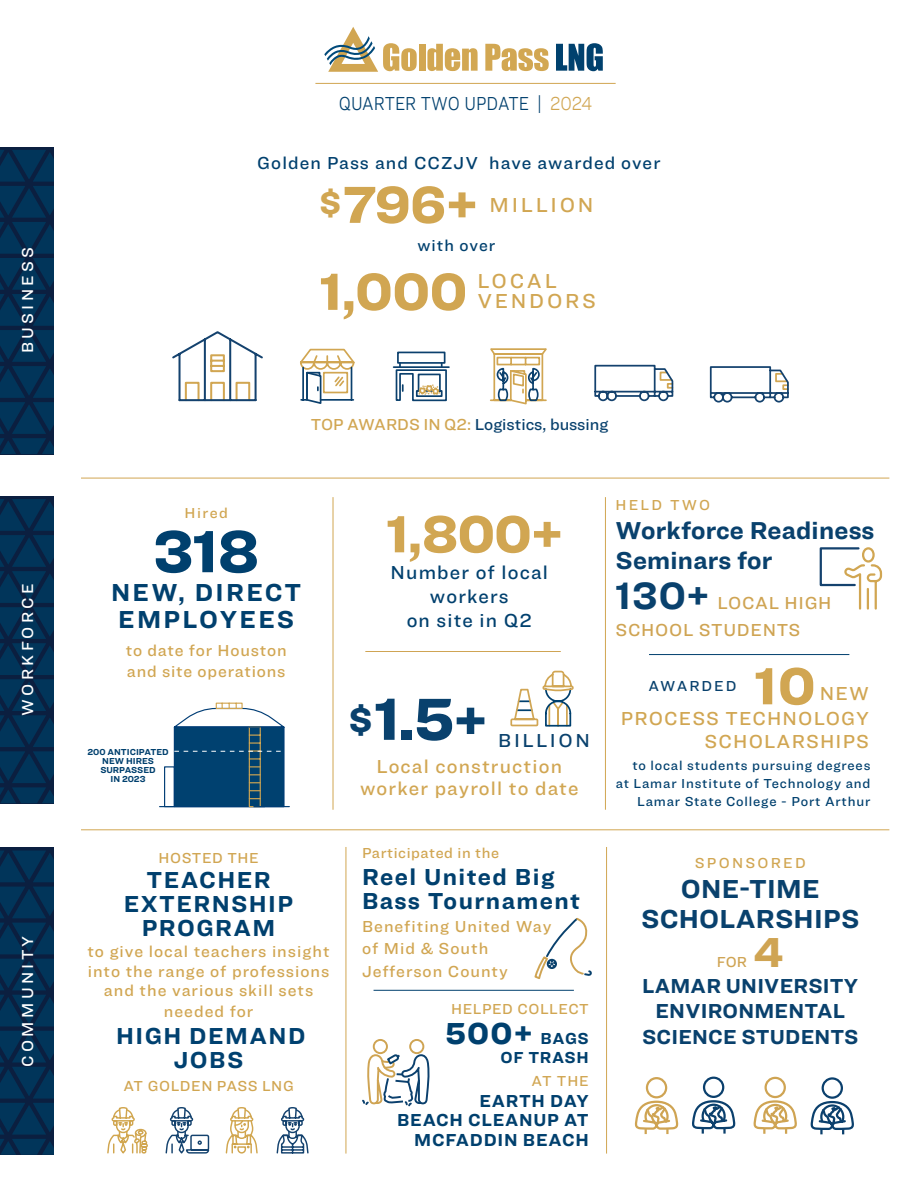
<style>
.page{position:relative;width:918px;height:1188px;background:#fff}
.page>*{position:absolute;margin:0;border:0;box-sizing:border-box;transform-origin:0 0}
.t1{font:900 61.5px "Ringside";color:#09416d}
.t2{font:900 61.5px "Ringside";color:#00406e}
.t3{font:900 54px "Ringside";letter-spacing:-.01em;color:#d1a652}
.t4{font:900 43.5px "Ringside";color:#cfa453}
.t5{font:900 31.5px "Ringside";color:#00406e}
.t6{font:700 27px "Ringside";letter-spacing:.01em;color:#09416d}
.t7{font:700 25.5px "Ringside";letter-spacing:.09em;color:#00406e}
.t8{font:700 25.35px/30px "Ringside";letter-spacing:.01em;color:#09416d}
.t9{font:700 24px/24px "Ringside";letter-spacing:.06em;color:#00406e}
.t10{font:700 24px/24px "Ringside";letter-spacing:.06em;color:#004170;text-align:center}
.t11{font:700 21px "Ringside";letter-spacing:.01em;color:#09416d}
.t12{font:500 21px "Ringside";letter-spacing:.13em;color:#d1a652}
.t13{font:500 19.5px "Ringside";letter-spacing:.06em;color:#d1a652}
.t14{font:500 19.5px "Ringside";letter-spacing:.06em;color:#00406e}
.t15{font:300 19.5px "Ringside";letter-spacing:-.005em;color:#00406e;scale:.85 1}
.t16{font:500 19.5px "Ringside";letter-spacing:.13em;color:#09416d}
.t17{font:700 18px "Ringside";letter-spacing:.04em;color:#00406e}
.t18{font:500 18px "Ringside";letter-spacing:.06em;color:#00406e}
.t19{font:500 18px/27px "Ringside";letter-spacing:.04em;color:#cfa453}
.t20{font:500 16.5px/19.5px "Ringside";letter-spacing:.06em;color:#d1a652;text-align:center}
.t21{font:500 16.5px "Ringside";color:#09416d}
.t22{font:500 16.5px "Ringside";letter-spacing:.2em;color:#fff}
.t23{font:500 16.5px "Ringside";letter-spacing:.06em;color:#00406e}
.t24{font:700 16.5px "Ringside";letter-spacing:.04em;color:#00406e}
.t25{font:500 15px "Ringside";letter-spacing:.04em;color:#d1a652}
.t26{font:500 15px "Ringside";letter-spacing:.15em;color:#d1a652}
.t27{font:500 15px "Ringside";letter-spacing:.13em;color:#09416d}
.t28{font:500 15px "Ringside";color:#cfa453}
.t29{font:500 13.5px "Ringside";letter-spacing:.06em;color:#00406e}
.t30{font:700 9px "Ringside";color:#00406e}
.s1{color:#d1a652}
.s2{font-size:36px}
.s3{font-size:57px}
.s4{font-weight:700;font-size:16.5px}
.s5{font-weight:700;font-size:39.45px;color:#09416d}
</style>
<div class="page">
<div style="left:419px;top:44px;width:7px;height:27px;background:#d2a752"></div>
<svg style="left:427px;top:44px;width:51px;height:27px"></svg>
<svg style="left:485px;top:44px;width:64px;height:27px"></svg>
<svg style="left:556px;top:43px;width:47px;height:28px"></svg>
<svg style="left:324px;top:27px;width:93px;height:45px"></svg>
<svg style="left:0;top:150px;width:54px;height:304px;background:#042d51"></svg>
<svg style="left:0;top:499px;width:54px;height:304px;background:#042d51"></svg>
<svg style="left:0;top:851px;width:54px;height:304px;background:#042d51"></svg>
<hr style="left:315px;top:83px;width:301px;height:1px;background:#d1a652">
<hr style="left:81px;top:478px;width:808px;height:1px;background:#d1a652">
<hr style="left:81px;top:829px;width:808px;height:1px;background:#d1a652">
<hr style="left:333px;top:497px;width:1px;height:313px;background:#d1a652">
<hr style="left:605px;top:497px;width:1px;height:313px;background:#d1a652">
<svg style="left:510px;top:670px;width:64px;height:57px"></svg>
<hr style="left:365px;top:651px;width:196px;height:1px;background:#cfa453">
<svg style="left:300px;top:348px;width:55px;height:56px"></svg>
<svg style="left:490px;top:348px;width:57px;height:57px"></svg>
<svg style="left:392px;top:351px;width:58px;height:51px"></svg>
<svg style="left:172px;top:331px;width:91px;height:71px"></svg>
<svg style="left:594px;top:364px;width:80px;height:38px"></svg>
<hr style="left:346px;top:847px;width:1px;height:307px;background:#d1a652">
<hr style="left:606px;top:847px;width:1px;height:307px;background:#d1a652">
<svg style="left:276px;top:1107px;width:33px;height:47px"></svg>
<svg style="left:165px;top:1107px;width:45px;height:47px"></svg>
<svg style="left:225px;top:1107px;width:33px;height:47px"></svg>
<svg style="left:107px;top:1107px;width:41px;height:47px"></svg>
<svg style="left:819px;top:547px;width:64px;height:63px"></svg>
<svg style="left:159px;top:702px;width:131px;height:106px"></svg>
<svg style="left:709px;top:366px;width:80px;height:37px"></svg>
<hr style="left:649px;top:654px;width:200px;height:1px;background:#00406e">
<svg style="left:534px;top:918px;width:58px;height:61px"></svg>
<hr style="left:374px;top:990px;width:200px;height:1px;background:#00406e">
<svg style="left:362px;top:1039px;width:68px;height:68px"></svg>
<div style="left:646px;top:1077px;width:21px;height:21px;border:2px solid #cfa453;border-radius:50%"></div>
<svg style="left:634px;top:1100px;width:45px;height:35px"></svg>
<div style="left:703px;top:1077px;width:21px;height:21px;border:2px solid #0b406d;border-radius:50%"></div>
<svg style="left:692px;top:1100px;width:44px;height:34px"></svg>
<div style="left:765px;top:1077px;width:21px;height:21px;border:2px solid #cfa453;border-radius:50%"></div>
<svg style="left:753px;top:1100px;width:44px;height:34px"></svg>
<div style="left:822px;top:1077px;width:21px;height:22px;border:2px solid #0b406d;border-radius:50%"></div>
<svg style="left:810px;top:1100px;width:44px;height:35px"></svg>
<p class="t22" style="left:16px;top:353px;width:107px;rotate:-90deg">BUSINESS</p>
<p class="t22" style="left:16px;top:716px;width:134px;rotate:-90deg">WORKFORCE</p>
<p class="t22" style="left:16px;top:1067px;width:133px;rotate:-90deg">COMMUNITY</p>
<p class="t15" style="left:339px;top:90px;width:299px">QUARTER TWO UPDATE | <span class="s1">2024</span></p>
<p class="t18" style="left:257px;top:150px;width:405px">Golden Pass and CCZJV have awarded over</p>
<p class="t3" style="left:319px;top:164px;width:160px"><sup>$</sup>796+</p>
<p class="t12" style="left:490px;top:190px;width:105px">MILLION</p>
<p class="t23" style="left:417px;top:234px;width:80px">with over</p>
<p class="t3" style="left:320px;top:251px;width:149px">1,000</p>
<p class="t12" style="left:477px;top:266px;width:81px">LOCAL</p>
<p class="t12" style="left:477px;top:286px;width:120px">VENDORS</p>
<p class="t21" style="left:311px;top:413px;width:299px"><span class="s1">TOP AWARDS IN Q2:</span> Logistics, bussing</p>
<p class="t25" style="left:184px;top:502px;width:45px">Hired</p>
<p class="t2" style="left:153px;top:505px;width:108px">318</p>
<p class="t7" style="left:111px;top:573px;width:192px">NEW, DIRECT</p>
<p class="t7" style="left:118px;top:600px;width:178px">EMPLOYEES</p>
<p class="t20" style="left:126px;top:640px;width:162px">to date for Houston</p>
<p class="t20" style="left:127px;top:661px;width:160px">and site operations</p>
<p class="t30" style="left:87px;top:746px;width:83px">200 ANTICIPATED</p>
<p class="t30" style="left:102px;top:755px;width:53px">NEW HIRES</p>
<p class="t30" style="left:100px;top:764px;width:57px">SURPASSED</p>
<p class="t30" style="left:111px;top:773px;width:36px">IN 2023</p>
<p class="t25" style="left:158px;top:847px;width:102px">HOSTED THE</p>
<p class="t9" style="left:124px;top:867px;width:171px;text-align:center">TEACHER<br>EXTERNSHIP<br>PROGRAM</p>
<p class="t20" style="left:88px;top:941px;width:244px">to give local teachers insight into the range of professions and the various skill sets</p>
<p class="t20" style="left:164px;top:1001px;width:91px">needed for</p>
<p class="t10" style="left:116px;top:1023px;width:191px">HIGH DEMAND<br>JOBS</p>
<p class="t25" style="left:123px;top:1075px;width:172px">AT GOLDEN PASS LNG</p>
<p class="t3" style="left:386px;top:493px;width:178px">1,800+</p>
<p class="t14" style="left:390px;top:559px;width:159px">Number of local</p>
<p class="t14" style="left:430px;top:583px;width:80px">workers</p>
<p class="t14" style="left:407px;top:607px;width:127px">on site in Q2</p>
<p class="t1" style="left:349px;top:673px;width:141px"><span class="s2">$</span>1.5<span class="s3">+</span></p>
<p class="t16" style="left:498px;top:727px;width:93px">BILLION</p>
<p class="t13" style="left:376px;top:752px;width:187px">Local construction</p>
<p class="t13" style="left:360px;top:775px;width:220px">worker payroll to date</p>
<p class="t25" style="left:362px;top:842px;width:139px">Participated in the</p>
<p class="t9" style="left:362px;top:864px;width:220px">Reel United Big<br>Bass Tournament</p>
<p class="t20" style="left:362px;top:916px;width:191px">Benefiting United Way</p>
<p class="t20" style="left:362px;top:938px;width:128px">of Mid &amp; South</p>
<p class="t20" style="left:362px;top:961px;width:147px">Jefferson County</p>
<p class="t25" style="left:451px;top:998px;width:139px">HELPED COLLECT</p>
<p class="t5" style="left:445px;top:1010px;width:145px">500+ <span class="s4">BAGS</span></p>
<p class="t24" style="left:501px;top:1046px;width:90px">OF TRASH</p>
<p class="t25" style="left:532px;top:1070px;width:59px">AT THE</p>
<p class="t17" style="left:480px;top:1087px;width:111px">EARTH DAY</p>
<p class="t17" style="left:397px;top:1107px;width:193px">BEACH CLEANUP AT</p>
<p class="t17" style="left:414px;top:1126px;width:176px">MCFADDIN BEACH</p>
<p class="t25" style="left:616px;top:494px;width:96px">HELD TWO</p>
<p class="t8" style="left:616px;top:514px;width:260px">Workforce Readiness<br>Seminars for</p>
<p class="t19" style="left:616px;top:589px;width:218px"><span class="s5">130+</span> LOCAL HIGH<br>SCHOOL STUDENTS</p>
<p class="t3" style="left:754px;top:645px;width:63px">10</p>
<p class="t27" style="left:648px;top:675px;width:90px">AWARDED</p>
<p class="t13" style="left:820px;top:679px;width:51px">NEW</p>
<p class="t13" style="left:621px;top:705px;width:250px">PROCESS TECHNOLOGY</p>
<p class="t13" style="left:705px;top:727px;width:166px">SCHOLARSHIPS</p>
<p class="t29" style="left:632px;top:756px;width:240px">to local students pursuing degrees</p>
<p class="t29" style="left:616px;top:774px;width:256px">at Lamar Institute of Technology and</p>
<p class="t29" style="left:637px;top:792px;width:235px">Lamar State College - Port Arthur</p>
<p class="t26" style="left:695px;top:852px;width:112px">SPONSORED</p>
<p class="t6" style="left:681px;top:869px;width:140px">ONE-TIME</p>
<p class="t6" style="left:641px;top:899px;width:220px">SCHOLARSHIPS</p>
<p class="t28" style="left:717px;top:951px;width:32px">FOR</p>
<p class="t4" style="left:753px;top:920px;width:32px">4</p>
<p class="t11" style="left:642px;top:970px;width:218px">LAMAR UNIVERSITY</p>
<p class="t11" style="left:655px;top:995px;width:191px">ENVIRONMENTAL</p>
<p class="t11" style="left:642px;top:1021px;width:218px">SCIENCE STUDENTS</p>
</div>
